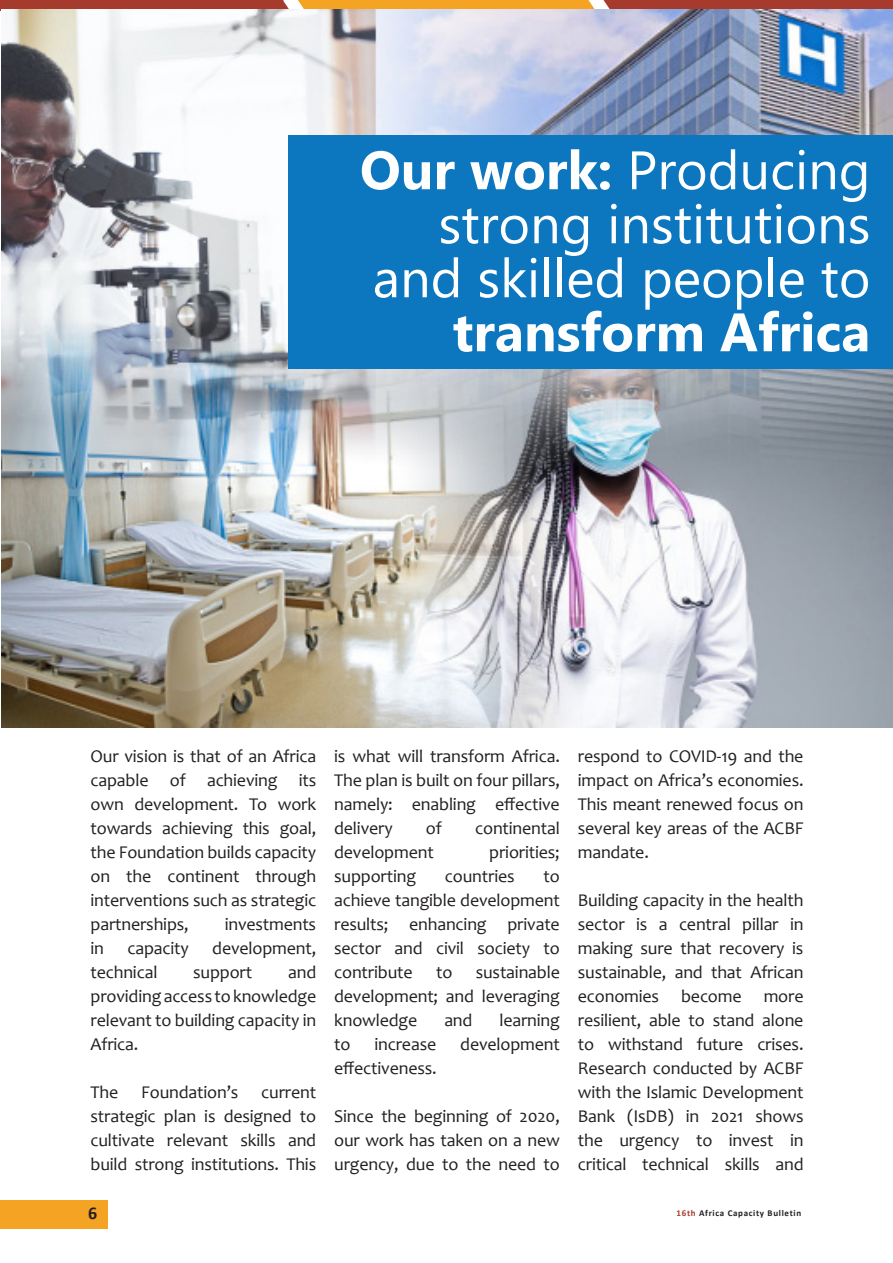
<style>
.page{position:relative;width:893px;height:1263px;background:#fff}
.page>*{position:absolute;margin:0;border:0;box-sizing:border-box;transform-origin:0 0}
.t1{font:54px/54px "Ebrima";color:#fff;text-align:right}
.t2{font:18px/24px "Candara";letter-spacing:-.01em;color:#231f20;text-align:justify}
.t3{font:700 18px "Calibri";color:#231f20}
.t4{font:700 9px "Calibri";letter-spacing:.075em;color:#231f20}
.s1{font-weight:700}
.s2{color:#a63b2d}
</style>
<div class="page">
<div style="left:0;top:1200px;width:107px;height:29px;background:#f5a323"></div>
<div style="left:0;top:0;width:893px;height:10px;background:#a63b2d"></div>
<div style="left:294px;top:0;width:305px;height:10px;background:#f5a323"></div>
<svg style="left:283px;top:0;width:26px;height:10px"></svg>
<svg style="left:586px;top:0;width:26px;height:10px"></svg>
<img style="left:2px;top:10px;width:891px;height:717px">
<div style="left:289px;top:135px;width:604px;height:234px;background:#0c77be"></div>
<p class="t1" style="left:360px;top:141px;width:512px"><span class="s1">Our work:</span> Producing strong institutions and skilled people to <span class="s1">transform Africa</span></p>
<p class="t2" style="left:91px;top:744px;width:227px">Our vision is that of an Africa capable of achieving its own development. To work towards achieving this goal, the Foundation builds capacity on the continent through interventions such as strategic partnerships,</p>
<p class="t2" style="left:225px;top:912px;width:93px">investments</p>
<p class="t2" style="left:91px;top:936px;width:15px">in</p>
<p class="t2" style="left:127px;top:936px;width:63px">capacity</p>
<p class="t2" style="left:212px;top:936px;width:105px">development,</p>
<p class="t2" style="left:91px;top:960px;width:68px">technical</p>
<p class="t2" style="left:193px;top:960px;width:61px">support</p>
<p class="t2" style="left:91px;top:960px;width:227px;text-indent:198px">and providing access to knowledge relevant to building capacity in Africa.</p>
<p class="t2" style="left:91px;top:1080px;width:29px">The</p>
<p class="t2" style="left:141px;top:1080px;width:99px">Foundation’s</p>
<p class="t2" style="left:91px;top:1080px;width:227px;text-indent:171px">current strategic plan is designed to cultivate relevant skills and build strong institutions. This</p>
<p class="t2" style="left:334px;top:744px;width:227px">is what will transform Africa.<br>The plan is built on four pillars, namely: enabling effective delivery</p>
<p class="t2" style="left:426px;top:816px;width:17px">of</p>
<p class="t2" style="left:475px;top:816px;width:86px">continental</p>
<p class="t2" style="left:334px;top:840px;width:101px">development</p>
<p class="t2" style="left:489px;top:840px;width:72px">priorities;</p>
<p class="t2" style="left:334px;top:864px;width:83px">supporting</p>
<p class="t2" style="left:445px;top:864px;width:71px">countries</p>
<p class="t2" style="left:334px;top:864px;width:227px;text-indent:209px">to achieve tangible development results; enhancing private sector and civil society to contribute</p>
<p class="t2" style="left:334px;top:960px;width:227px;text-indent:142px">sustainable development; and leveraging knowledge</p>
<p class="t2" style="left:436px;top:960px;width:18px">to</p>
<p class="t2" style="left:444px;top:1008px;width:30px">and</p>
<p class="t2" style="left:499px;top:1008px;width:62px">learning</p>
<p class="t2" style="left:334px;top:1032px;width:18px">to</p>
<p class="t2" style="left:375px;top:1032px;width:63px">increase</p>
<p class="t2" style="left:460px;top:1032px;width:101px">development</p>
<p class="t2" style="left:334px;top:1056px;width:104px">effectiveness.</p>
<p class="t2" style="left:334px;top:1104px;width:227px">Since the beginning of 2020, our work has taken on a new urgency, due to the need to</p>
<p class="t2" style="left:578px;top:744px;width:227px">respond to COVID-19 and the impact on Africa’s economies.<br>This meant renewed focus on several key areas of the ACBF mandate.</p>
<p class="t2" style="left:578px;top:888px;width:227px">Building capacity in the health sector is a central pillar in making sure that recovery is sustainable, and that African economies become more resilient, able to stand alone to withstand future crises.<br>Research conducted by ACBF with the Islamic Development Bank (IsDB) in 2021 shows the urgency to invest in critical technical skills and</p>
<p class="t3" style="left:88px;top:1200px;width:11px">6</p>
<p class="t4" style="left:676px;top:1207px;width:126px"><span class="s2">16th</span> Africa Capacity Bulletin</p>
</div>
